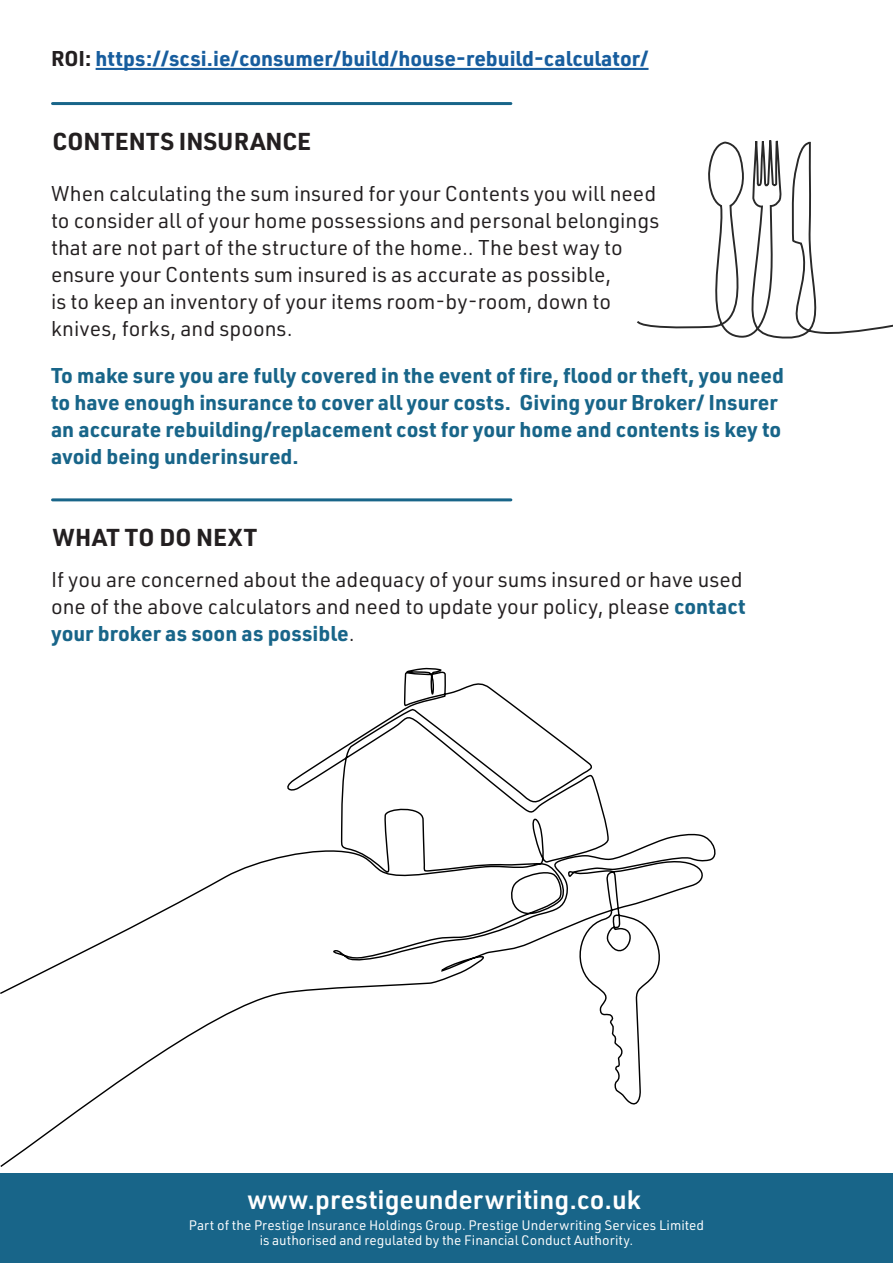
<style>
.page{position:relative;width:893px;height:1263px;background:#fff}
.page>*{position:absolute;margin:0;border:0;box-sizing:border-box;transform-origin:0 0}
.t1{font:600 26.25px "URWDIN";color:#fff}
.t2{font:700 24px "URWDIN";color:#231f20}
.t3{font:21px/27px "URWDIN";color:#231f20}
.t4{font:700 21px "URWDIN";color:#186589}
.t5{font:700 21px "URWDIN";color:#175d9e}
.t6{font:13.5px "URWDIN";color:#fff}
.s1{color:#231f20}
.s2{font-weight:700;color:#186589}
</style>
<div class="page">
<div style="left:0;top:1174px;width:893px;height:89px;background:#186589"></div>
<hr style="left:96px;top:68px;width:552px;height:2px;background:#175d9e">
<hr style="left:53px;top:102px;width:458px;height:3px;background:#186589">
<hr style="left:53px;top:498px;width:458px;height:3px;background:#186589">
<svg style="left:0;top:667px;width:716px;height:500px"></svg>
<svg style="left:637px;top:140px;width:256px;height:199px"></svg>
<p class="t5" style="left:51px;top:44px;width:599px"><span class="s1">ROI:</span> https://scsi.ie/consumer/build/house-rebuild-calculator/</p>
<p class="t2" style="left:53px;top:125px;width:260px">CONTENTS INSURANCE</p>
<p class="t3" style="left:51px;top:179px;width:607px">When calculating the sum insured for your Contents you will need</p>
<p class="t3" style="left:51px;top:206px;width:610px">to consider all of your home possessions and personal belongings</p>
<p class="t3" style="left:51px;top:233px;width:573px">that are not part of the structure of the home.. The best way to</p>
<p class="t3" style="left:51px;top:260px;width:562px">ensure your Contents sum insured is as accurate as possible,</p>
<p class="t3" style="left:51px;top:287px;width:562px">is to keep an inventory of your items room-by-room, down to</p>
<p class="t3" style="left:51px;top:314px;width:243px">knives, forks, and spoons.</p>
<p class="t4" style="left:51px;top:361px;width:734px">To make sure you are fully covered in the event of fire, flood or theft, you need</p>
<p class="t4" style="left:51px;top:388px;width:728px">to have enough insurance to cover all your costs. Giving your Broker/ Insurer</p>
<p class="t4" style="left:51px;top:415px;width:732px">an accurate rebuilding/replacement cost for your home and contents is key to</p>
<p class="t4" style="left:51px;top:442px;width:249px">avoid being underinsured.</p>
<p class="t2" style="left:53px;top:521px;width:206px">WHAT TO DO NEXT</p>
<p class="t3" style="left:51px;top:565px;width:696px">If you are concerned about the adequacy of your sums insured or have used one of the above calculators and need to update your policy, please <span class="s2">contact your broker as soon as possible</span>.</p>
<p class="t1" style="left:247px;top:1181px;width:395px">www.prestigeunderwriting.co.uk</p>
<p class="t6" style="left:189px;top:1217px;width:517px">Part of the Prestige Insurance Holdings Group. Prestige Underwriting Services Limited</p>
<p class="t6" style="left:260px;top:1232px;width:375px">is authorised and regulated by the Financial Conduct Authority.</p>
</div>
